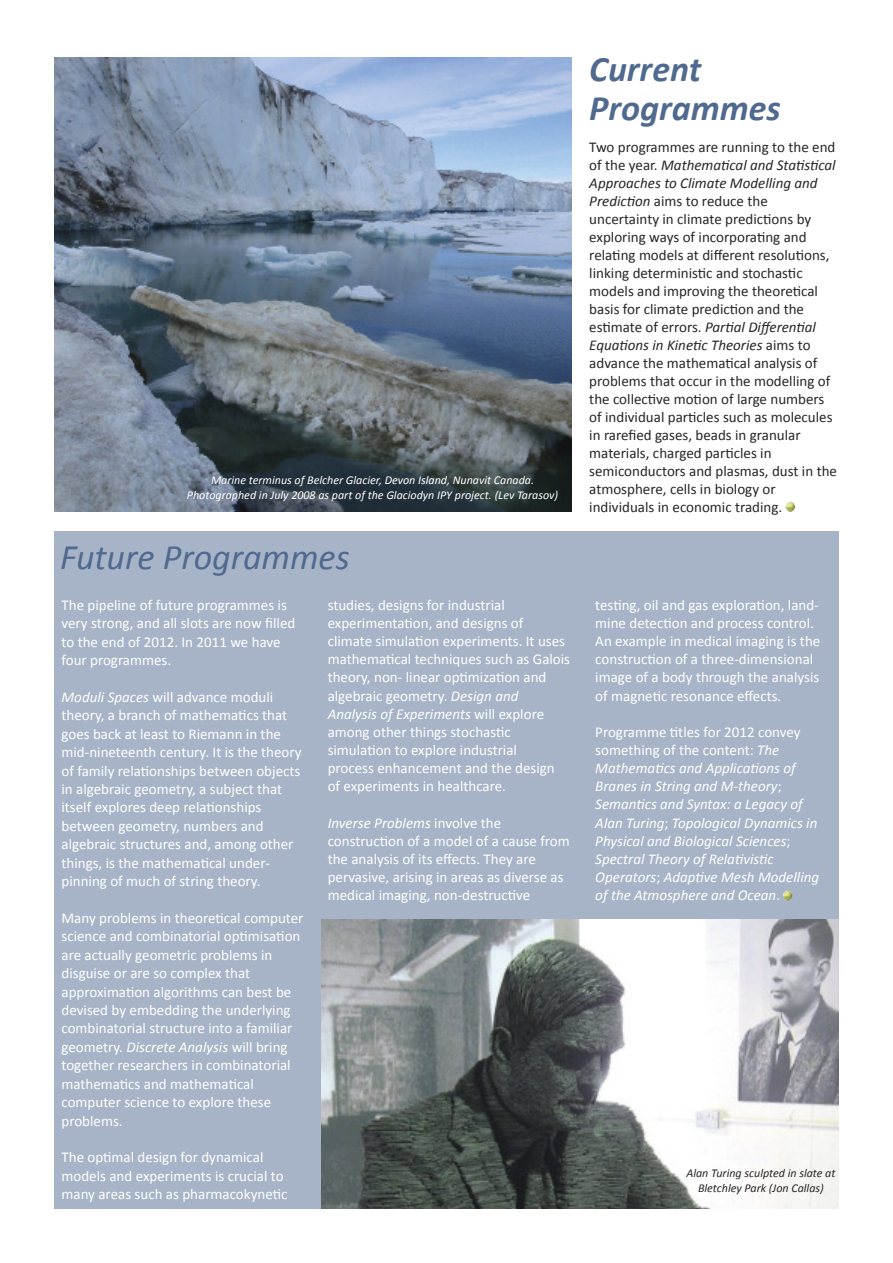
<style>
.page{position:relative;width:893px;height:1263px;background:#fff}
.page>*{position:absolute;margin:0;border:0;box-sizing:border-box;transform-origin:0 0}
.t1{font:italic 700 36px/39px "Calibri";color:#50698f}
.t2{font:italic 36px "Calibri";color:#50698f}
.t3{font:15px/18.5px "Calibri";color:#fff}
.t4{font:15px/18px "Calibri";color:#272627}
.t5{font:italic 15px/18.1px "Calibri";color:#fff}
.t6{font:italic 12px/14.4px "Calibri";color:#fff;text-align:center}
.t7{font:italic 12px/14.4px "Calibri";color:#272627;text-align:center}
.s1{font-style:italic}
.s2{font-style:normal}
</style>
<div class="page">
<img style="left:54px;top:58px;width:517px;height:454px">
<div style="left:54px;top:531px;width:785px;height:678px;background:#a7b4c7"></div>
<img style="left:322px;top:919px;width:517px;height:290px">
<svg style="left:783px;top:890px;width:9px;height:10px"></svg>
<svg style="left:785px;top:502px;width:10px;height:10px"></svg>
<p class="t6" style="left:187px;top:474px;width:373px">Marine terminus of Belcher Glacier, Devon Island, Nunavit Canada.<br>Photographed in July 2008 as part of the Glaciodyn IPY project. (Lev Tarasov)</p>
<h1 class="t2" style="left:60px;top:542px;width:291px">Future Programmes</h1>
<p class="t3" style="left:62px;top:597px;width:235px">The pipeline of future programmes is very strong, and all slots are now filled to the end of 2012. In 2011 we have four programmes.</p>
<p class="t3" style="left:62px;top:689px;width:242px"><span class="s1">Moduli Spaces</span> will advance moduli theory, a branch of mathematics that goes back at least to Riemann in the mid-nineteenth century. It is the theory of family relationships between objects in algebraic geometry, a subject that itself explores deep relationships between geometry, numbers and algebraic structures and, among other things, is the mathematical under&shy;pinning of much of string theory.</p>
<p class="t3" style="left:61px;top:910px;width:244px">Many problems in theoretical computer science and combinatorial optimisation are actually geometric problems in disguise or are so complex that approximation algorithms can best be devised by embedding the underlying combinatorial structure into a familiar geometry. <span class="s1">Discrete Analysis</span> will bring together researchers in combinatorial mathematics and mathematical computer science to explore these problems.</p>
<p class="t3" style="left:62px;top:1149px;width:227px">The optimal design for dynamical models and experiments is crucial to many areas such as pharmacokynetic</p>
<p class="t3" style="left:328px;top:597px;width:244px">studies, designs for industrial experimentation, and designs of climate simulation experiments. It uses mathematical techniques such as Galois theory, non- linear optimization and algebraic geometry. <span class="s1">Design and Analysis of Experiments</span> will explore among other things stochastic simulation to explore industrial<br>process enhancement and the design of experiments in healthcare.</p>
<p class="t3" style="left:328px;top:815px;width:244px"><span class="s1">Inverse Problems</span> involve the construction of a model of a cause from the analysis of its effects. They are pervasive, arising in areas as diverse as medical imaging, non-destructive</p>
<h1 class="t1" style="left:589px;top:52px;width:193px">Current<br>Programmes</h1>
<p class="t4" style="left:589px;top:139px;width:249px">Two programmes are running to the end of the year. <span class="s1">Mathematical and Statistical Approaches to Climate Modelling and Prediction</span> aims to reduce the uncertainty in climate predictions by exploring ways of incorporating and relating models at different resolutions, linking deterministic and stochastic models and improving the theoretical basis for climate prediction and the estimate of errors. <span class="s1">Partial Differential Equations in Kinetic Theories</span> aims to advance the mathematical analysis of problems that occur in the modelling of the collective motion of large numbers of individual particles such as molecules in rarefied gases, beads in granular materials, charged particles in semiconductors and plasmas, dust in the atmosphere, cells in biology or individuals in economic trading.</p>
<p class="t3" style="left:595px;top:597px;width:226px">testing, oil and gas exploration, land&shy;mine detection and process control.<br>An example in medical imaging is the construction of a three-dimensional image of a body through the analysis of magnetic resonance effects.</p>
<p class="t5" style="left:595px;top:724px;width:225px"><span class="s2">Programme titles for 2012 convey something of the content:</span> The Mathematics and Applications of Branes in String and M-theory<span class="s2">; </span>Semantics and Syntax: a Legacy of Alan Turing<span class="s2">;</span> Topological Dynamics in Physical and Biological Sciences<span class="s2">; </span>Spectral Theory of Relativistic Operators<span class="s2">;</span> Adaptive Mesh Modelling of the Atmosphere and Ocean<span class="s2">.</span></p>
<p class="t7" style="left:686px;top:1167px;width:151px">Alan Turing sculpted in slate at<br>Bletchley Park (Jon Callas)</p>
</div>
